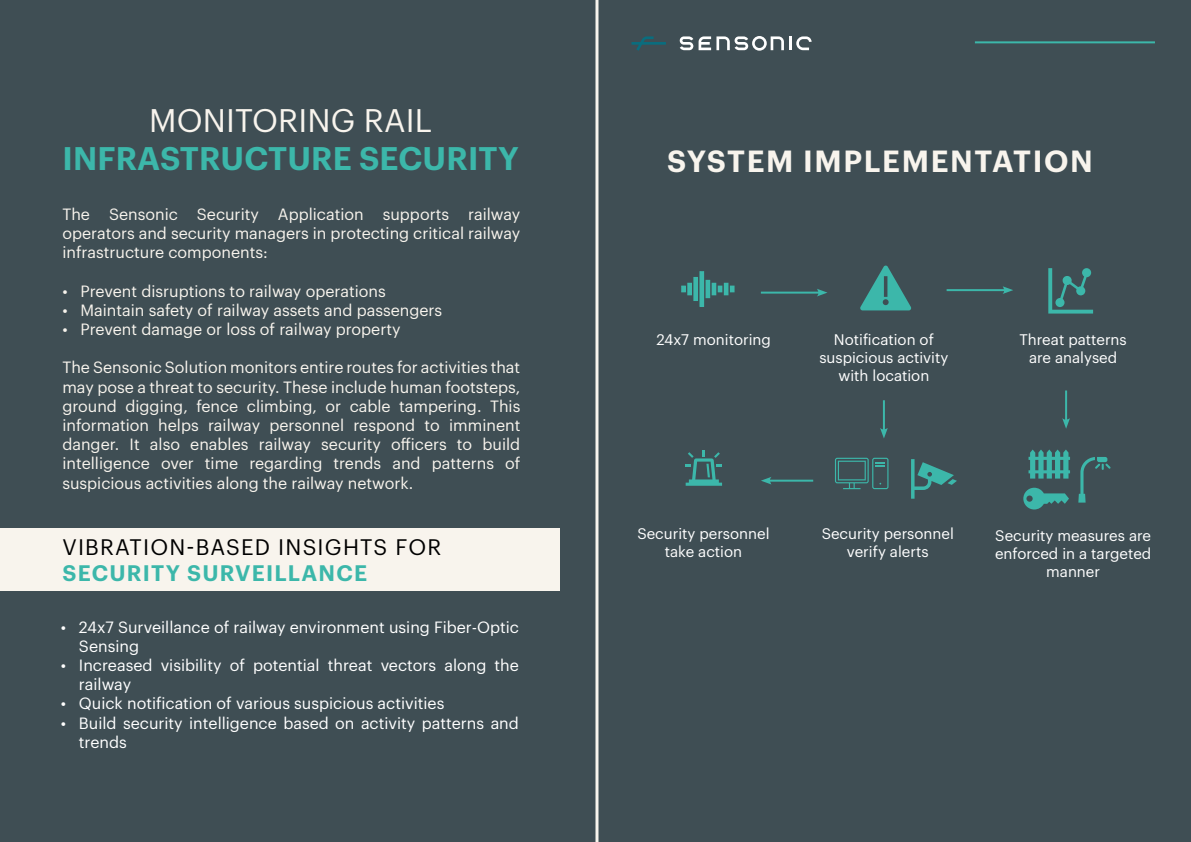
<style>
.page{position:relative;width:1191px;height:842px;background:#3f4e54}
.page>*{position:absolute;margin:0;border:0;box-sizing:border-box;transform-origin:0 0}
.t1{font:600 32px "Graphik LCG";letter-spacing:.005em;color:#3cb7aa}
.t2{font:32px "Graphik LCG";letter-spacing:.005em;color:#f8f4ed}
.t3{font:600 30px "Graphik LCG";letter-spacing:.055em;color:#f8f4ed}
.t4{font:22px "Graphik LCG";letter-spacing:.055em;color:#000}
.t5{font:600 22px "Graphik LCG";letter-spacing:.055em;color:#3cb7aa}
.t6{font:16px/19.2px "Graphik LCG";color:#f8f4ed;text-align:justify}
.t7{font:16px/19.2px "Graphik LCG";color:#fff}
.t8{font:15px/18px "Graphik LCG";color:#fff;text-align:center}
</style>
<div class="page">
<svg style="left:796px;top:36px;width:15px;height:14px"></svg>
<hr style="left:789px;top:36px;width:3px;height:14px;background:#fff">
<svg style="left:679px;top:36px;width:105px;height:15px"></svg>
<svg style="left:631px;top:36px;width:35px;height:15px"></svg>
<hr style="left:975px;top:41px;width:180px;height:2px;background:#3cb7aa">
<svg style="left:860px;top:265px;width:51px;height:45px"></svg>
<svg style="left:730px;top:286px;width:4px;height:6px"></svg>
<svg style="left:718px;top:286px;width:4px;height:6px"></svg>
<div style="left:724px;top:283px;width:4px;height:12px;border:1px solid #3cb7aa"></div>
<div style="left:712px;top:283px;width:4px;height:12px;border:1px solid #3cb7aa"></div>
<svg style="left:681px;top:285px;width:9px;height:8px"></svg>
<div style="left:687px;top:283px;width:5px;height:12px;border:1px solid #3cb7aa"></div>
<hr style="left:706px;top:280px;width:3px;height:18px;background:#3cb7aa">
<div style="left:705px;top:280px;width:5px;height:18px;border:1px solid #3cb7aa"></div>
<hr style="left:694px;top:277px;width:3px;height:23px;background:#3cb7aa">
<div style="left:693px;top:277px;width:5px;height:24px;border:1px solid #3cb7aa"></div>
<hr style="left:700px;top:272px;width:3px;height:34px;background:#3cb7aa">
<div style="left:699px;top:271px;width:5px;height:36px;border:1px solid #3cb7aa"></div>
<svg style="left:1048px;top:268px;width:45px;height:46px"></svg>
<svg style="left:1028px;top:449px;width:42px;height:30px"></svg>
<svg style="left:1023px;top:488px;width:46px;height:21px"></svg>
<svg style="left:1078px;top:457px;width:32px;height:46px"></svg>
<svg style="left:835px;top:458px;width:53px;height:31px"></svg>
<svg style="left:911px;top:459px;width:46px;height:40px"></svg>
<div style="left:0;top:528px;width:559px;height:62px;background:#f8f4ed"></div>
<svg style="left:685px;top:450px;width:37px;height:36px"></svg>
<hr style="left:761px;top:292px;width:59px;height:2px;background:#3cb7aa">
<svg style="left:816px;top:289px;width:11px;height:7px"></svg>
<hr style="left:946px;top:289px;width:60px;height:2px;background:#3cb7aa">
<svg style="left:1002px;top:286px;width:11px;height:8px"></svg>
<hr style="left:883px;top:400px;width:2px;height:32px;background:#3cb7aa">
<svg style="left:880px;top:428px;width:7px;height:10px"></svg>
<hr style="left:768px;top:480px;width:45px;height:2px;background:#3cb7aa">
<svg style="left:761px;top:477px;width:10px;height:8px"></svg>
<hr style="left:1065px;top:390px;width:2px;height:32px;background:#3cb7aa">
<svg style="left:1062px;top:418px;width:8px;height:11px"></svg>
<hr style="left:595px;top:0;width:3px;height:842px;background:#f8f4ed">
<h1 class="t2" style="left:149px;top:96px;width:284px">MONITORING RAIL</h1>
<h1 class="t1" style="left:62px;top:134px;width:458px">INFRASTRUCTURE SECURITY</h1>
<p class="t6" style="left:62px;top:203px;width:459px">The Sensonic Security Application supports railway operators and security managers in protecting critical railway infrastructure components:</p>
<p class="t6" style="left:62px;top:280px;width:325px">• Prevent disruptions to railway operations</p>
<p class="t6" style="left:62px;top:299px;width:381px">• Maintain safety of railway assets and passengers</p>
<p class="t6" style="left:62px;top:318px;width:340px">• Prevent damage or loss of railway property</p>
<p class="t6" style="left:62px;top:357px;width:459px">The Sensonic Solution monitors entire routes for activities that may pose a threat to security. These include human footsteps, ground digging, fence climbing, or cable tampering. This information helps railway personnel respond to imminent danger. It also enables railway security officers to build intelligence over time regarding trends and patterns of suspicious activities along the railway network.</p>
<h3 class="t4" style="left:62px;top:530px;width:380px">VIBRATION-BASED INSIGHTS FOR</h3>
<h3 class="t5" style="left:62px;top:556px;width:306px">SECURITY SURVEILLANCE</h3>
<p class="t7" style="left:79px;top:616px;width:441px;text-indent:-18px">• 24x7 Surveillance of railway environment using Fiber-Optic<br>Sensing</p>
<p class="t7" style="left:79px;top:654px;width:441px;text-indent:-18px">• Increased visibility of potential threat vectors along the railway</p>
<p class="t7" style="left:61px;top:693px;width:385px">• Quick notification of various suspicious activities</p>
<p class="t7" style="left:79px;top:712px;width:441px;text-indent:-18px">• Build security intelligence based on activity patterns and trends</p>
<h2 class="t3" style="left:667px;top:139px;width:427px">SYSTEM IMPLEMENTATION</h2>
<p class="t8" style="left:656px;top:329px;width:116px">24x7 monitoring</p>
<p class="t8" style="left:819px;top:329px;width:130px">Notification of suspicious activity with location</p>
<p class="t8" style="left:1019px;top:329px;width:109px">Threat patterns are analysed</p>
<p class="t8" style="left:637px;top:523px;width:134px">Security personnel take action</p>
<p class="t8" style="left:821px;top:523px;width:134px">Security personnel verify alerts</p>
<p class="t8" style="left:995px;top:526px;width:158px">Security measures are enforced in a targeted manner</p>
</div>
